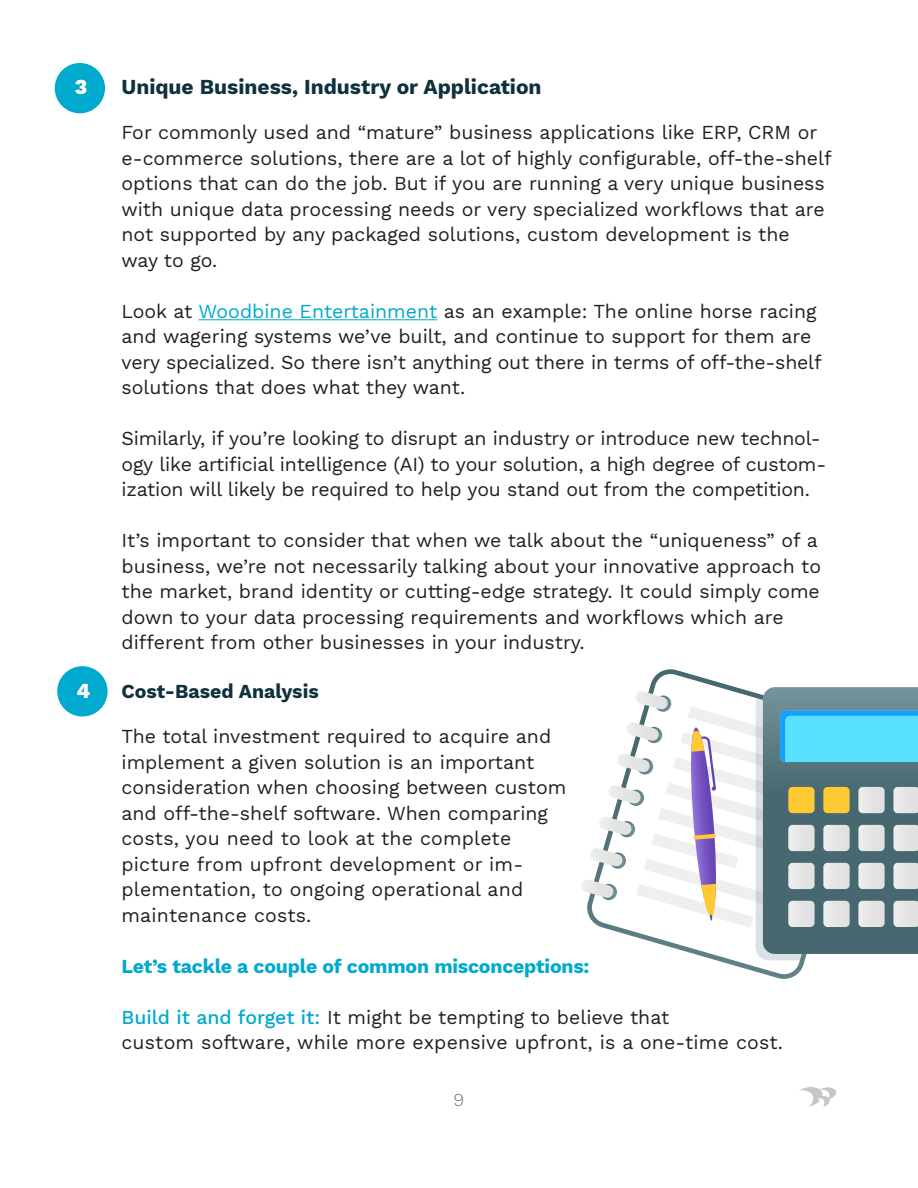
<style>
.page{position:relative;width:918px;height:1188px;background:#fff}
.page>*{position:absolute;margin:0;border:0;box-sizing:border-box;transform-origin:0 0}
.t1{font:700 21px "Work Sans";color:#0f313d}
.t2{font:800 21px "Work Sans";color:#fff}
.t3{font:19.5px/25.5px "Work Sans";color:#231f20}
.t4{font:700 19.5px "Work Sans";letter-spacing:-.01em;color:#00a9ce}
.t5{font:700 19.5px "Work Sans";color:#0f313d}
.t6{font:300 18px "Work Sans";color:#6c6d70}
.s1{color:#00a9ce}
.s2{font-weight:500;color:#00a9ce}
</style>
<div class="page">
<img style="left:799px;top:1088px;width:36px;height:19px">
<hr style="left:199px;top:319px;width:238px;height:1px;background:#00a9ce">
<div style="left:55px;top:63px;width:50px;height:50px;background:#00a9ce;border-radius:50%"></div>
<div style="left:57px;top:666px;width:51px;height:51px;background:#00a9ce;border-radius:50%"></div>
<svg style="left:650px;top:672px;width:155px;height:304px"></svg>
<svg style="left:581px;top:687px;width:337px;height:273px"></svg>
<p class="t2" style="left:75px;top:71px;width:14px">3</p>
<p class="t2" style="left:77px;top:675px;width:15px">4</p>
<p class="t1" style="left:122px;top:71px;width:422px">Unique Business, Industry or Application</p>
<p class="t3" style="left:122px;top:119px;width:712px">For commonly used and “mature” business applications like ERP, CRM or e-commerce solutions, there are a lot of highly configurable, off-the-shelf options that can do the job. But if you are running a very unique business with unique data processing needs or very specialized workflows that are not supported by any packaged solutions, custom development is the<br>way to go.</p>
<p class="t3" style="left:122px;top:298px;width:702px">Look at <span class="s1">Woodbine Entertainment</span> as an example: The online horse racing and wagering systems we’ve built, and continue to support for them are very specialized. So there isn’t anything out there in terms of off-the-shelf solutions that does what they want.</p>
<p class="t3" style="left:122px;top:425px;width:706px">Similarly, if you’re looking to disrupt an industry or introduce new technol&shy;ogy like artificial intelligence (AI) to your solution, a high degree of custom&shy;ization will likely be required to help you stand out from the competition.</p>
<p class="t3" style="left:122px;top:527px;width:701px">It’s important to consider that when we talk about the “uniqueness” of a business, we’re not necessarily talking about your innovative approach to the market, brand identity or cutting-edge strategy. It could simply come down to your data processing requirements and workflows which are different from other businesses in your industry.</p>
<p class="t5" style="left:122px;top:677px;width:199px">Cost-Based Analysis</p>
<p class="t3" style="left:122px;top:723px;width:446px">The total investment required to acquire and implement a given solution is an important consideration when choosing between custom and off-the-shelf software. When comparing costs, you need to look at the complete picture from upfront development or im-</p>
<p class="t3" style="left:122px;top:876px;width:403px">plementation, to ongoing operational and</p>
<p class="t3" style="left:122px;top:902px;width:192px">maintenance costs.</p>
<p class="t4" style="left:122px;top:951px;width:470px">Let’s tackle a couple of common misconceptions:</p>
<p class="t3" style="left:122px;top:1004px;width:663px"><span class="s2">Build it and forget it:</span> It might be tempting to believe that<br>custom software, while more expensive upfront, is a one-time cost.</p>
<p class="t6" style="left:454px;top:1086px;width:12px">9</p>
</div>
